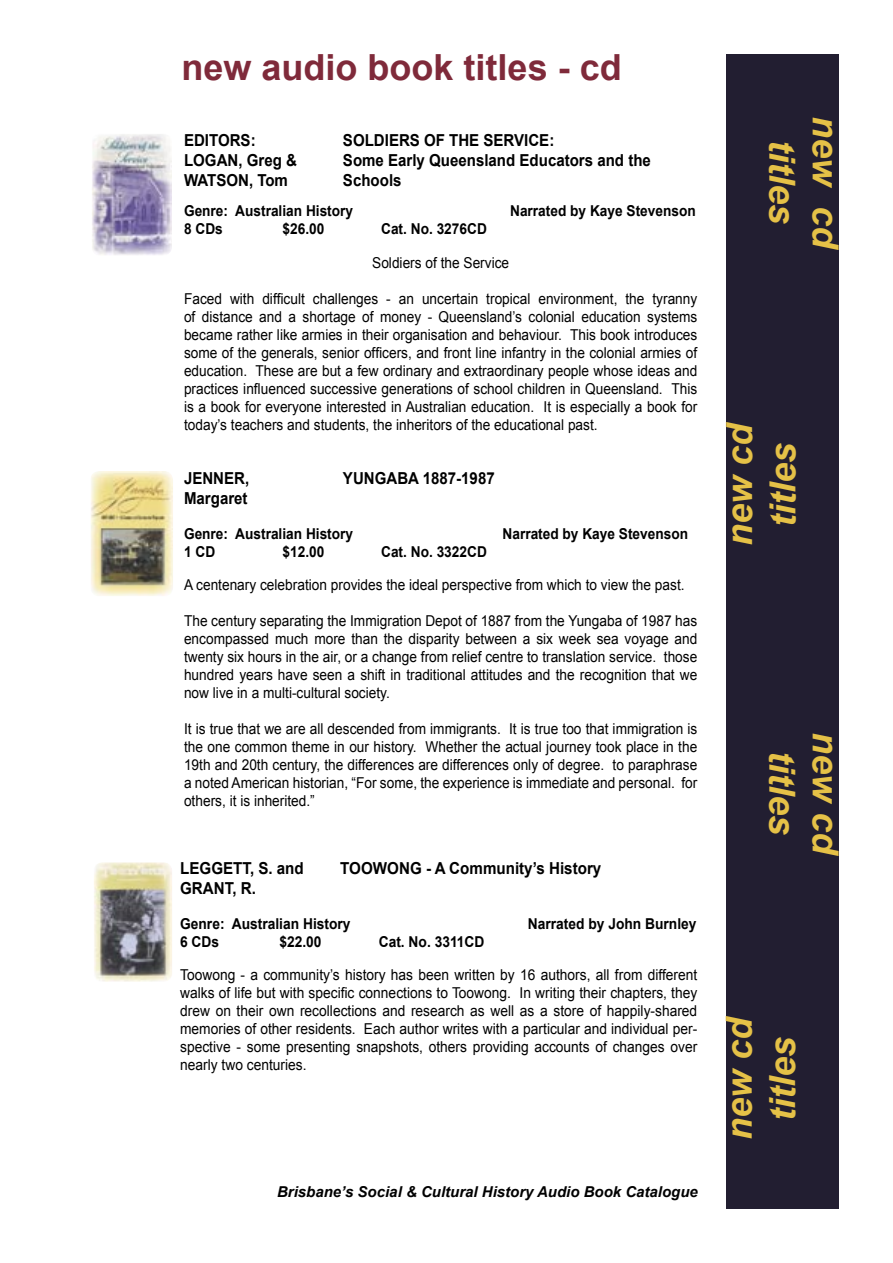
<style>
.page{position:relative;width:893px;height:1263px;background:#fff}
.page>*{position:absolute;margin:0;border:0;box-sizing:border-box;transform-origin:0 0}
.t1{font:italic 700 36px/43.2px "Arial";color:#e5c147;text-align:center}
.t2{font:700 36px "Arial";color:#7f2a3a}
.t3{font:700 16.5px/19.8px "Arial";color:#000;scale:.91 1}
.t4{font:700 16.5px/19.8px "Arial";color:#000;scale:.92 1}
.t5{font:15px/18px "Arial";color:#000;text-align:justify;scale:.91 1}
.t6{font:15px/18px "Arial";color:#000;text-align:justify;scale:.92 1}
.t7{font:700 15px "Arial";color:#000;scale:.91 1}
.t8{font:700 15px "Arial";color:#000;scale:.92 1}
.t9{font:italic 700 15px "Arial";color:#000}
</style>
<div class="page">
<div style="left:726px;top:54px;width:113px;height:1155px;background:#221e31"></div>
<img style="left:94px;top:862px;width:78px;height:120px;border-radius:9px">
<img style="left:90px;top:471px;width:83px;height:125px;border-radius:9px">
<img style="left:92px;top:134px;width:80px;height:122px;border-radius:9px">
<h1 class="t2" style="left:182px;top:47px;width:442px">new audio book titles - cd</h1>
<p class="t3" style="left:184px;top:130px;width:126px">EDITORS:<br>LOGAN, Greg &amp;<br>WATSON, Tom</p>
<p class="t3" style="left:343px;top:130px;width:340px">SOLDIERS OF THE SERVICE:<br>Some Early Queensland Educators and the<br>Schools</p>
<p class="t7" style="left:184px;top:203px;width:187px">Genre: Australian History</p>
<p class="t7" style="left:510px;top:203px;width:205px">Narrated by Kaye Stevenson</p>
<p class="t7" style="left:184px;top:221px;width:44px">8 CDs</p>
<p class="t7" style="left:283px;top:221px;width:47px">$26.00</p>
<p class="t7" style="left:381px;top:221px;width:118px">Cat. No. 3276CD</p>
<p class="t5" style="left:372px;top:254px;width:152px">Soldiers of the Service</p>
<p class="t5" style="left:184px;top:290px;width:566px">Faced with difficult challenges - an uncertain tropical environment, the tyranny of distance and a shortage of money - Queensland’s colonial education systems became rather like armies in their organisation and behaviour. This book introduces some of the generals, senior officers, and front line infantry in the colonial armies of education. These are but a few ordinary and extraordinary people whose ideas and practices influenced successive generations of school children in Queensland. This is a book for everyone interested in Australian education. It is especially a book for today’s teachers and students, the inheritors of the educational past.</p>
<p class="t3" style="left:184px;top:468px;width:73px">JENNER,<br>Margaret</p>
<p class="t3" style="left:343px;top:469px;width:168px">YUNGABA 1887-1987</p>
<p class="t7" style="left:184px;top:525px;width:187px">Genre: Australian History</p>
<p class="t7" style="left:502px;top:525px;width:205px">Narrated by Kaye Stevenson</p>
<p class="t7" style="left:184px;top:543px;width:36px">1 CD</p>
<p class="t7" style="left:283px;top:543px;width:47px">$12.00</p>
<p class="t7" style="left:381px;top:543px;width:118px">Cat. No. 3322CD</p>
<p class="t5" style="left:184px;top:576px;width:552px">A centenary celebration provides the ideal perspective from which to view the past.</p>
<p class="t5" style="left:184px;top:612px;width:566px">The century separating the Immigration Depot of 1887 from the Yungaba of 1987 has encompassed much more than the disparity between a six week sea voyage and twenty six hours in the air, or a change from relief centre to translation service. those hundred years have seen a shift in traditional attitudes and the recognition that we now live in a multi-cultural society.</p>
<p class="t5" style="left:184px;top:720px;width:566px">It is true that we are all descended from immigrants. It is true too that immigration is the one common theme in our history. Whether the actual journey took place in the 19th and 20th century, the differences are differences only of degree. to paraphrase a noted American historian, “For some, the experience is immediate and personal. for others, it is inherited.”</p>
<p class="t4" style="left:180px;top:858px;width:136px">LEGGETT, S. and<br>GRANT, R.</p>
<p class="t4" style="left:340px;top:858px;width:285px">TOOWONG - A Community’s History</p>
<p class="t8" style="left:180px;top:915px;width:187px">Genre: Australian History</p>
<p class="t8" style="left:528px;top:915px;width:185px">Narrated by John Burnley</p>
<p class="t8" style="left:180px;top:933px;width:44px">6 CDs</p>
<p class="t8" style="left:279px;top:933px;width:47px">$22.00</p>
<p class="t8" style="left:379px;top:933px;width:116px">Cat. No. 3311CD</p>
<p class="t6" style="left:180px;top:966px;width:564px">Toowong - a community’s history has been written by 16 authors, all from different walks of life but with specific connections to Toowong. In writing their chapters, they drew on their own recollections and research as well as a store of happily-shared memories of other residents. Each author writes with a particular and individual per&shy;spective - some presenting snapshots, others providing accounts of changes over nearly two centuries.</p>
<p class="t9" style="left:277px;top:1183px;width:422px">Brisbane’s Social &amp; Cultural History Audio Book Catalogue</p>
<h1 class="t1" style="left:847px;top:116px;width:136px;rotate:90deg">new cd titles</h1>
<h1 class="t1" style="left:718px;top:546px;width:126px;rotate:-90deg">new cd titles</h1>
<h1 class="t1" style="left:847px;top:732px;width:126px;rotate:90deg">new cd titles</h1>
<h1 class="t1" style="left:718px;top:1140px;width:126px;rotate:-90deg">new cd titles</h1>
</div>
